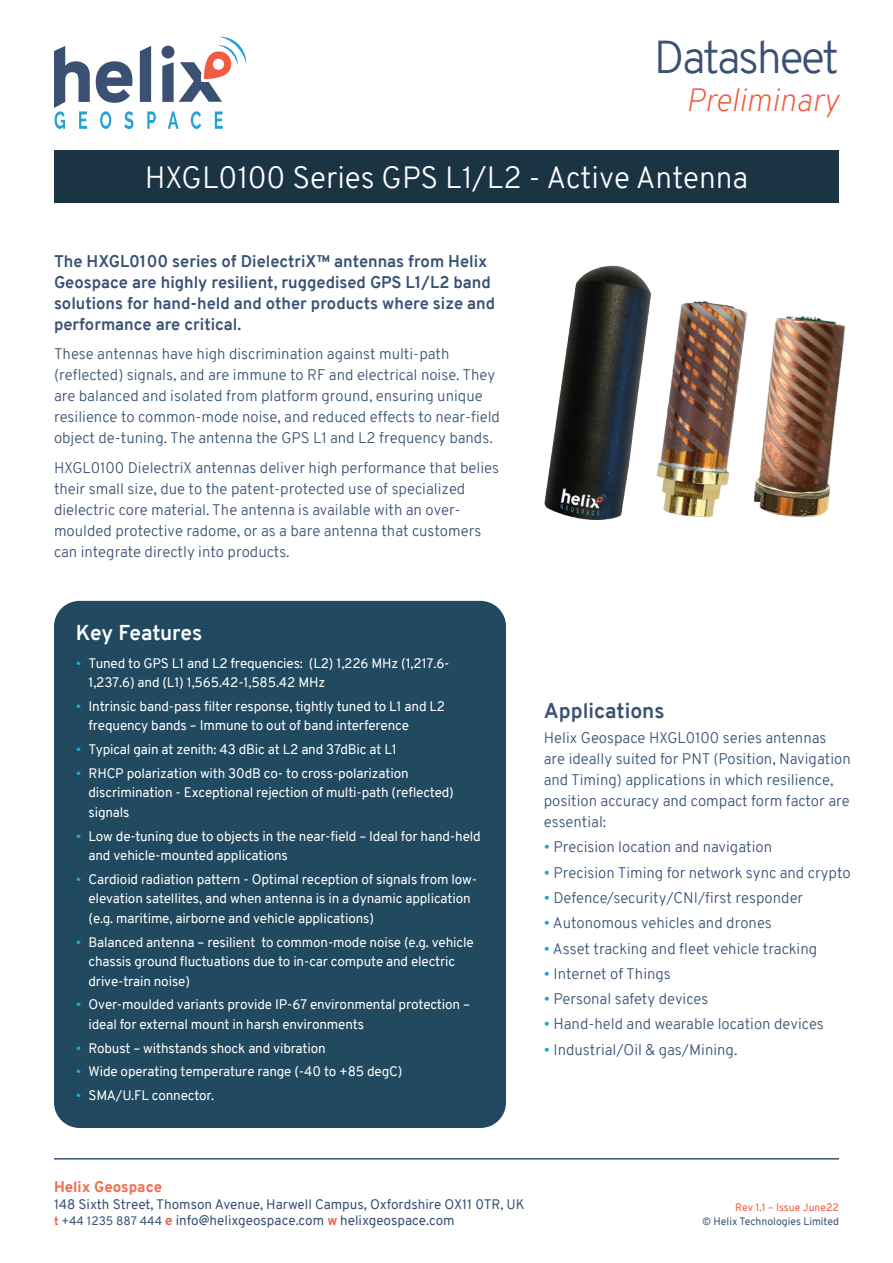
<style>
.page{position:relative;width:893px;height:1263px;background:#fff}
.page>*{position:absolute;margin:0;border:0;box-sizing:border-box;transform-origin:0 0}
.t1{font:300 45px "Overpass";letter-spacing:-.05em;color:#3a5173}
.t2{font:italic 200 31.5px "Overpass";color:#ee5c42}
.t3{font:300 30px "Overpass";color:#fff}
.t4{font:700 21px "Overpass";color:#3a5173}
.t5{font:700 21px "Overpass";letter-spacing:-.005em;color:#fff}
.t6{font:700 16.5px/21px "Overpass";color:#3a5173}
.t7{font:300 15px/21px "Overpass";color:#3a5173}
.t8{font:800 15px "Overpass";color:#f16d51}
.t9{font:13.5px/19.5px "Overpass";letter-spacing:-.01em;color:#fff}
.t10{font:13.5px "Overpass";color:#3a5173}
.t11{font:10.5px "Overpass";color:#3a5173}
.t12{font:10.5px "Overpass";color:#ee5c42}
.s1{color:#24a2d4}
.s2{font-weight:700;font-size:12px;color:#ee5c42}
.s3{font-size:12px}
.s4{font-weight:700;color:#ee5c42}
</style>
<div class="page">
<svg style="left:96px;top:61px;width:36px;height:42px"></svg>
<svg style="left:140px;top:46px;width:11px;height:56px"></svg>
<svg style="left:54px;top:46px;width:36px;height:83px"></svg>
<svg style="left:100px;top:111px;width:11px;height:18px"></svg>
<svg style="left:124px;top:111px;width:9px;height:18px"></svg>
<svg style="left:147px;top:111px;width:9px;height:18px"></svg>
<svg style="left:168px;top:111px;width:10px;height:18px"></svg>
<svg style="left:191px;top:111px;width:10px;height:18px"></svg>
<svg style="left:215px;top:111px;width:8px;height:18px"></svg>
<svg style="left:162px;top:37px;width:84px;height:65px"></svg>
<div style="left:54px;top:150px;width:785px;height:53px;background:#1b3443"></div>
<hr style="left:54px;top:1158px;width:785px;height:1px;background:#3a5173">
<div style="left:54px;top:601px;width:452px;height:527px;background:#214960;border-radius:26px"></div>
<img style="left:544px;top:265px;width:302px;height:255px">
<p class="t1" style="left:654px;top:26px;width:187px">Datasheet</p>
<p class="t2" style="left:686px;top:78px;width:154px">Preliminary</p>
<p class="t3" style="left:145px;top:156px;width:605px">HXGL0100 Series GPS L1/L2 - Active Antenna</p>
<p class="t6" style="left:54px;top:251px;width:443px">The HXGL0100 series of DielectriX™ antennas from Helix Geospace are highly resilient, ruggedised GPS L1/L2 band solutions for hand-held and other products where size and performance are critical.</p>
<p class="t7" style="left:54px;top:344px;width:448px">These antennas have high discrimination against multi-path (reflected) signals, and are immune to RF and electrical noise. They are balanced and isolated from platform ground, ensuring unique resilience to common-mode noise, and reduced effects to near-field object de-tuning. The antenna the GPS L1 and L2 frequency bands.</p>
<p class="t7" style="left:54px;top:457px;width:447px">HXGL0100 DielectriX antennas deliver high performance that belies their small size, due to the patent-protected use of specialized dielectric core material. The antenna is available with an over&shy;moulded protective radome, or as a bare antenna that customers can integrate directly into products.</p>
<p class="t5" style="left:76px;top:617px;width:128px">Key Features</p>
<p class="t9" style="left:89px;top:653px;width:363px;text-indent:-13px"><span class="s1">•</span> Tuned to GPS L1 and L2 frequencies: (L2) 1,226 MHz (1,217.6-<br>1,237.6) and (L1) 1,565.42-1,585.42 MHz</p>
<p class="t9" style="left:89px;top:696px;width:358px;text-indent:-13px"><span class="s1">•</span> Intrinsic band-pass filter response, tightly tuned to L1 and L2 frequency bands – Immune to out of band interference</p>
<p class="t9" style="left:76px;top:740px;width:323px"><span class="s1">•</span> Typical gain at zenith: 43 dBic at L2 and 37dBic at L1</p>
<p class="t9" style="left:89px;top:763px;width:367px;text-indent:-13px"><span class="s1">•</span> RHCP polarization with 30dB co- to cross-polarization discrimination - Exceptional rejection of multi-path (reflected) signals</p>
<p class="t9" style="left:89px;top:826px;width:394px;text-indent:-13px"><span class="s1">•</span> Low de-tuning due to objects in the near-field – Ideal for hand-held and vehicle-mounted applications</p>
<p class="t9" style="left:89px;top:869px;width:390px;text-indent:-13px"><span class="s1">•</span> Cardioid radiation pattern - Optimal reception of signals from low&shy;elevation satellites, and when antenna is in a dynamic application (e.g. maritime, airborne and vehicle applications)</p>
<p class="t9" style="left:89px;top:932px;width:387px;text-indent:-13px"><span class="s1">•</span> Balanced antenna – resilient to common-mode noise (e.g. vehicle chassis ground fluctuations due to in-car compute and electric drive-train noise)</p>
<p class="t9" style="left:89px;top:995px;width:383px;text-indent:-13px"><span class="s1">•</span> Over-moulded variants provide IP-67 environmental protection – ideal for external mount in harsh environments</p>
<p class="t9" style="left:76px;top:1038px;width:252px"><span class="s1">•</span> Robust – withstands shock and vibration</p>
<p class="t9" style="left:76px;top:1062px;width:328px"><span class="s1">•</span> Wide operating temperature range (-40 to +85 degC)</p>
<p class="t9" style="left:76px;top:1086px;width:140px"><span class="s1">•</span> SMA/U.FL connector.</p>
<p class="t4" style="left:544px;top:696px;width:122px">Applications</p>
<p class="t7" style="left:544px;top:727px;width:308px">Helix Geospace HXGL0100 series antennas are ideally suited for PNT (Position, Navigation and Timing) applications in which resilience, position accuracy and compact form factor are essential:</p>
<p class="t7" style="left:544px;top:837px;width:230px"><span class="s1">•</span> Precision location and navigation</p>
<p class="t7" style="left:544px;top:862px;width:308px"><span class="s1">•</span> Precision Timing for network sync and crypto</p>
<p class="t7" style="left:544px;top:887px;width:261px"><span class="s1">•</span> Defence/security/CNI/first responder</p>
<p class="t7" style="left:544px;top:913px;width:230px"><span class="s1">•</span> Autonomous vehicles and drones</p>
<p class="t7" style="left:544px;top:938px;width:275px"><span class="s1">•</span> Asset tracking and fleet vehicle tracking</p>
<p class="t7" style="left:544px;top:963px;width:129px"><span class="s1">•</span> Internet of Things</p>
<p class="t7" style="left:544px;top:988px;width:166px"><span class="s1">•</span> Personal safety devices</p>
<p class="t7" style="left:544px;top:1014px;width:282px"><span class="s1">•</span> Hand-held and wearable location devices</p>
<p class="t7" style="left:544px;top:1039px;width:195px"><span class="s1">•</span> Industrial/Oil &amp; gas/Mining.</p>
<p class="t8" style="left:54px;top:1176px;width:110px">Helix Geospace</p>
<p class="t10" style="left:54px;top:1194px;width:472px">148 Sixth Street, Thomson Avenue, Harwell Campus, Oxfordshire OX11 0TR, UK</p>
<p class="t10" style="left:54px;top:1211px;width:402px"><span class="s2">t</span> <span class="s3">+44 1235 887 444</span> <span class="s4">e</span> info@helixgeospace.com <span class="s4">w</span> helixgeospace.com</p>
<p class="t12" style="left:735px;top:1200px;width:105px">Rev 1.1 – Issue June22</p>
<p class="t11" style="left:702px;top:1214px;width:138px">© Helix Technologies Limited</p>
</div>
